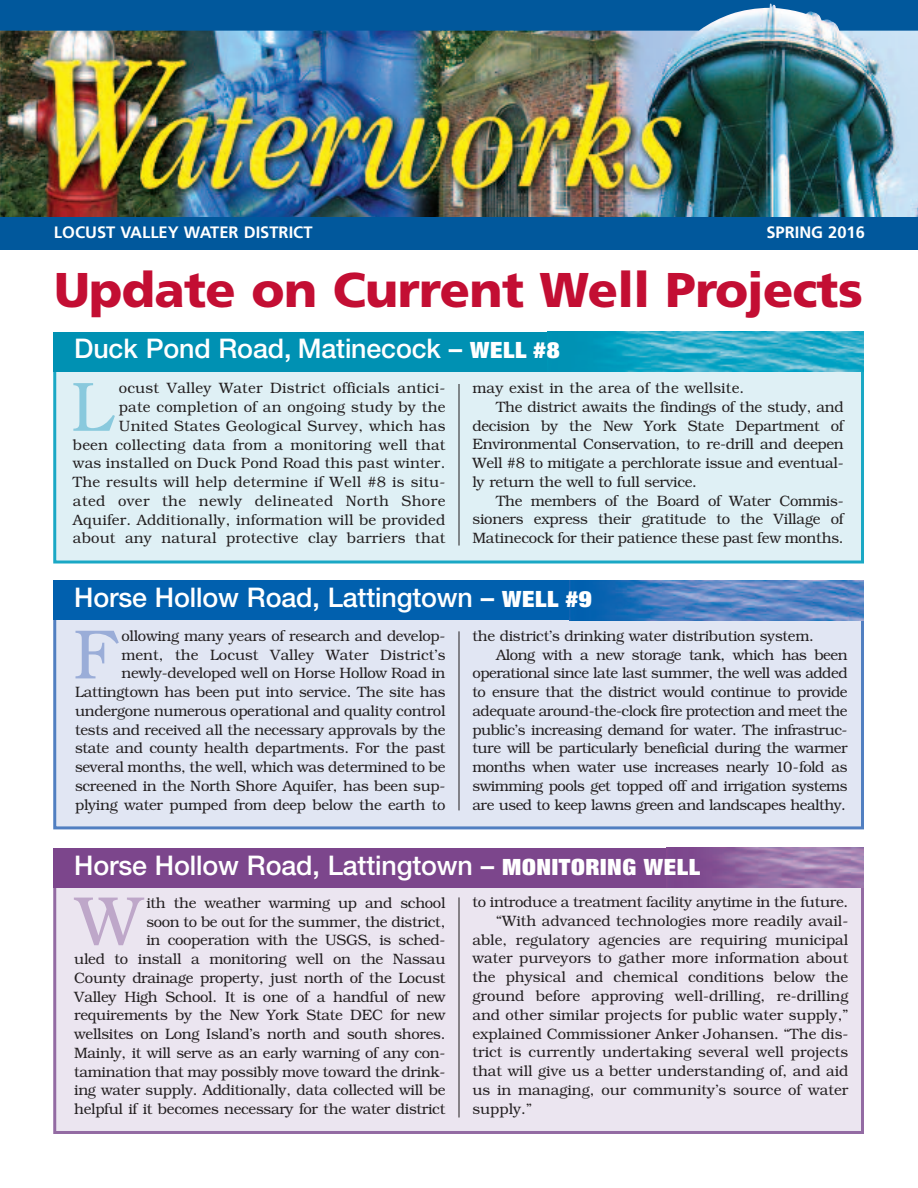
<style>
.page{position:relative;width:918px;height:1188px;background:#fff}
.page>*{position:absolute;margin:0;border:0;box-sizing:border-box;transform-origin:0 0}
.t1{font:300 70.05px "Bookman";color:#bea7c9}
.t2{font:300 70.05px "Bookman";color:#89c9dd}
.t3{font:300 70.05px "Bookman";color:#9aadd8}
.t4{font:900 48.75px "Frutiger";letter-spacing:-.01em;color:#c30e33}
.t5{font:500 27.15px "Helvetica Neue";letter-spacing:-.005em;color:#fff}
.t6{font:700 16.5px "Frutiger";color:#fff}
.t7{font:300 15px/18.8px "Bookman";letter-spacing:-.02em;color:#231f20;text-align:right}
.t8{font:300 15px "Bookman";color:#231f20}
.t9{font:300 15px/18.8px "Bookman";letter-spacing:.01em;color:#231f20;text-align:right}
.s1{font-weight:900;font-stretch:expanded;font-size:22.5px}
</style>
<div class="page">
<div style="left:56px;top:368px;width:805px;height:193px;background:#dff0f5"></div>
<div style="left:53px;top:364px;width:811px;height:200px;border:3px solid #1aa8c5"></div>
<div style="left:53px;top:332px;width:811px;height:39px;background:#0091b3"></div>
<img style="left:598px;top:332px;width:266px;height:39px">
<div style="left:56px;top:883px;width:805px;height:248px;background:#ebe5f0"></div>
<div style="left:53px;top:880px;width:811px;height:254px;border:3px solid #936ba3"></div>
<div style="left:53px;top:848px;width:811px;height:40px;background:#7c468c"></div>
<img style="left:709px;top:848px;width:155px;height:40px">
<div style="left:0;top:0;width:918px;height:250px;background:#01589c"></div>
<img style="left:0;top:3px;width:918px;height:214px">
<div style="left:56px;top:614px;width:805px;height:212px;background:#e1e6f3"></div>
<div style="left:53px;top:611px;width:811px;height:218px;border:3px solid #517fc1"></div>
<div style="left:53px;top:580px;width:811px;height:40px;background:#0160ae"></div>
<img style="left:570px;top:580px;width:294px;height:40px">
<hr style="left:459px;top:631px;width:1px;height:179px;background:#231f20">
<hr style="left:459px;top:384px;width:1px;height:162px;background:#231f20">
<hr style="left:459px;top:897px;width:1px;height:221px;background:#231f20">
<p class="t6" style="left:54px;top:226px;width:260px">LOCUST VALLEY WATER DISTRICT</p>
<p class="t6" style="left:766px;top:226px;width:100px">SPRING 2016</p>
<h2 class="t4" style="left:54px;top:270px;width:810px">Update on Current Well Projects</h2>
<h3 class="t5" style="left:74px;top:339px;width:487px">Duck Pond Road, Matinecock – <span class="s1">WELL #8</span></h3>
<p class="t9" style="left:73px;top:379px;width:374px">ocust Valley Water District officials antici-<br>pate completion of an ongoing study by the United States Geological Survey, which has<br>been collecting data from a monitoring well that was installed on Duck Pond Road this past winter.<br>The results will help determine if Well #8 is situ&shy;ated over the newly delineated North Shore Aquifer. Additionally, information will be provided about any natural protective clay barriers that</p>
<h1 class="t2" style="left:71px;top:366px;width:43px">L</h1>
<p class="t9" style="left:472px;top:378px;width:273px">may exist in the area of the wellsite.</p>
<p class="t7" style="left:496px;top:397px;width:349px">The district awaits the findings of the study, and</p>
<p class="t7" style="left:472px;top:416px;width:373px">decision by the New York State Department of</p>
<p class="t7" style="left:472px;top:435px;width:373px">Environmental Conservation, to re-drill and deepen</p>
<p class="t7" style="left:472px;top:453px;width:373px">Well #8 to mitigate a perchlorate issue and eventual-</p>
<p class="t7" style="left:472px;top:472px;width:226px">ly return the well to full service.</p>
<p class="t7" style="left:496px;top:491px;width:349px">The members of the Board of Water Commis-</p>
<p class="t7" style="left:472px;top:510px;width:373px">sioners express their gratitude to the Village of</p>
<p class="t7" style="left:472px;top:528px;width:373px">Matinecock for their patience these past few months.</p>
<h3 class="t5" style="left:74px;top:588px;width:519px">Horse Hollow Road, Lattingtown – <span class="s1">WELL #9</span></h3>
<h1 class="t3" style="left:73px;top:613px;width:46px">F</h1>
<p class="t7" style="left:75px;top:626px;width:372px">ollowing many years of research and develop-<br>ment, the Locust Valley Water District’s newly-developed well on Horse Hollow Road in Lattingtown has been put into service. The site has undergone numerous operational and quality control tests and received all the necessary approvals by the state and county health departments. For the past several months, the well, which was determined to be screened in the North Shore Aquifer, has been sup&shy;plying water pumped from deep below the earth to</p>
<p class="t7" style="left:472px;top:626px;width:343px">the district’s drinking water distribution system.</p>
<p class="t7" style="left:496px;top:645px;width:353px">Along with a new storage tank, which has been</p>
<p class="t7" style="left:472px;top:664px;width:377px">operational since late last summer, the well was added</p>
<p class="t7" style="left:472px;top:683px;width:377px">to ensure that the district would continue to provide</p>
<p class="t7" style="left:472px;top:701px;width:377px">adequate around-the-clock fire protection and meet the</p>
<p class="t7" style="left:472px;top:720px;width:377px">public’s increasing demand for water. The infrastruc-</p>
<p class="t7" style="left:472px;top:739px;width:377px">ture will be particularly beneficial during the warmer</p>
<p class="t7" style="left:472px;top:758px;width:377px">months when water use increases nearly 10-fold as</p>
<p class="t7" style="left:472px;top:776px;width:377px">swimming pools get topped off and irrigation systems</p>
<p class="t7" style="left:472px;top:795px;width:375px">are used to keep lawns green and landscapes healthy.</p>
<h3 class="t5" style="left:74px;top:855px;width:628px">Horse Hollow Road, Lattingtown – <span class="s1">MONITORING WELL</span></h3>
<p class="t7" style="left:74px;top:893px;width:373px">ith the weather warming up and school<br>soon to be out for the summer, the district,<br>in cooperation with the USGS, is sched-<br>uled to install a monitoring well on the Nassau County drainage property, just north of the Locust Valley High School. It is one of a handful of new requirements by the New York State DEC for new wellsites on Long Island’s north and south shores.<br>Mainly, it will serve as an early warning of any con&shy;tamination that may possibly move toward the drink&shy;ing water supply. Additionally, data collected will be helpful if it becomes necessary for the water district</p>
<h1 class="t1" style="left:76px;top:880px;width:68px">W</h1>
<p class="t7" style="left:472px;top:893px;width:377px">to introduce a treatment facility anytime in the future.</p>
<p class="t8" style="left:496px;top:912px;width:354px">“With advanced technologies more readily avail-</p>
<p class="t8" style="left:472px;top:931px;width:377px">able, regulatory agencies are requiring municipal</p>
<p class="t8" style="left:472px;top:950px;width:377px">water purveyors to gather more information about</p>
<p class="t8" style="left:472px;top:968px;width:377px">the physical and chemical conditions below the</p>
<p class="t8" style="left:472px;top:987px;width:377px">ground before approving well-drilling, re-drilling</p>
<p class="t8" style="left:472px;top:1006px;width:377px">and other similar projects for public water supply,”</p>
<p class="t8" style="left:472px;top:1025px;width:377px">explained Commissioner Anker Johansen. “The dis-</p>
<p class="t8" style="left:472px;top:1043px;width:377px">trict is currently undertaking several well projects</p>
<p class="t8" style="left:472px;top:1062px;width:377px">that will give us a better understanding of, and aid</p>
<p class="t8" style="left:472px;top:1081px;width:377px">us in managing, our community’s source of water</p>
<p class="t7" style="left:472px;top:1099px;width:61px">supply.”</p>
</div>
